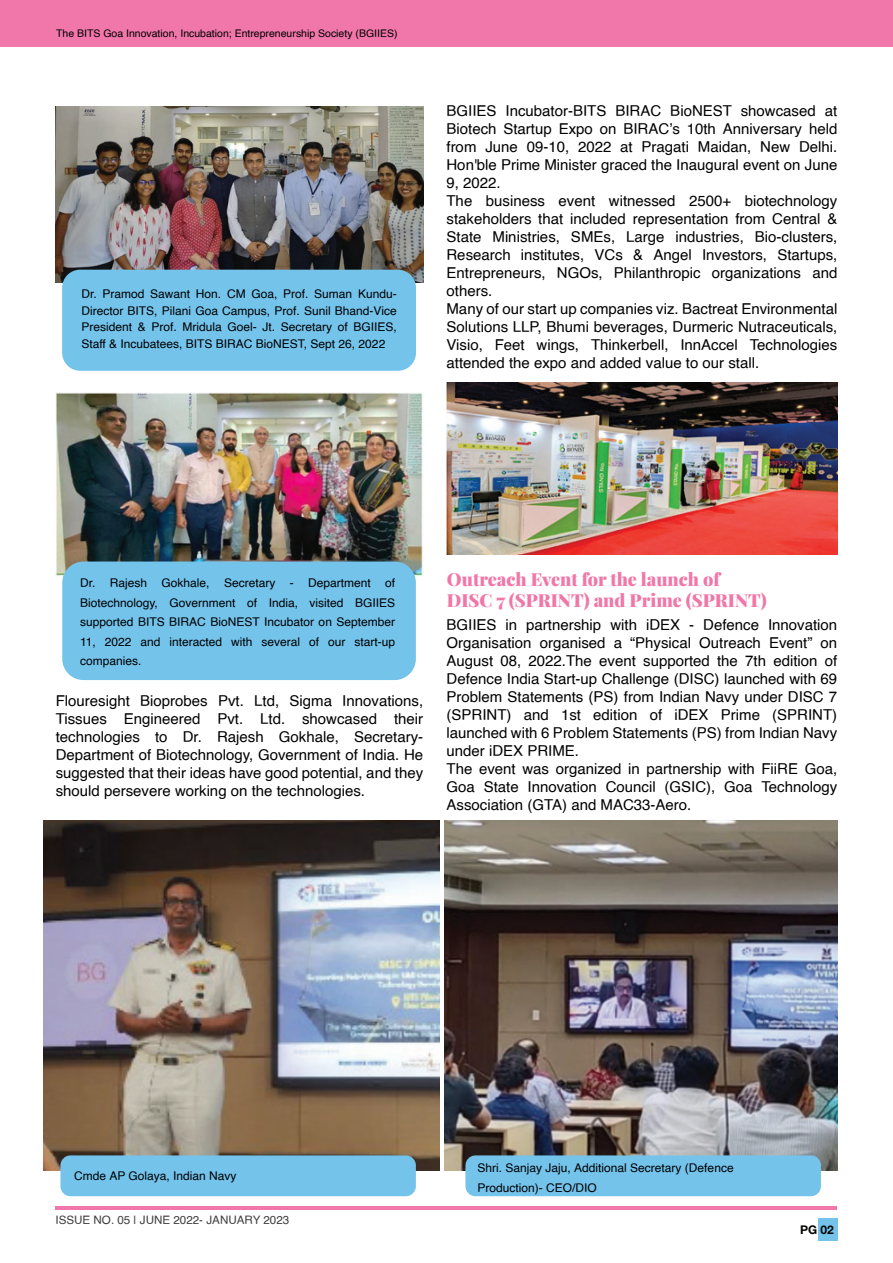
<style>
.page{position:relative;width:893px;height:1263px;background:#fff}
.page>*{position:absolute;margin:0;border:0;box-sizing:border-box;transform-origin:0 0}
.t1{font:900 18px/21.6px "Playfair Display";color:#f177a9}
.t2{font:15px/18px "Helvetica";color:#000001}
.t3{font:12px/19.5px "Helvetica";color:#000001;text-align:justify}
.t4{font:700 12px "Helvetica Neue LT Std";color:#040503}
.t5{font:11.7px "Helvetica";color:#3e3e3f}
.t6{font:10.5px "Helvetica";color:#000001}
</style>
<div class="page">
<img style="left:55px;top:107px;width:368px;height:175px">
<img style="left:56px;top:392px;width:367px;height:184px">
<img style="left:447px;top:382px;width:390px;height:173px">
<div style="left:0;top:0;width:893px;height:47px;background:#f177aa"></div>
<div style="left:62px;top:561px;width:354px;height:119px;background:#74c3eb;border-radius:21px"></div>
<img style="left:44px;top:820px;width:793px;height:351px">
<hr style="left:440px;top:815px;width:3px;height:366px;background:#fff">
<div style="left:60px;top:1155px;width:356px;height:41px;background:#74c3eb;border-radius:10px"></div>
<div style="left:465px;top:1155px;width:356px;height:41px;background:#74c3eb;border-radius:10px"></div>
<hr style="left:55px;top:1206px;width:782px;height:3px;background:#f177aa">
<div style="left:818px;top:1218px;width:20px;height:23px;background:#74c3eb"></div>
<div style="left:62px;top:270px;width:354px;height:101px;background:#74c3eb;border-radius:18px"></div>
<p class="t6" style="left:56px;top:25px;width:343px">The BITS Goa Innovation, Incubation; Entrepreneurship Society (BGIIES)</p>
<p class="t3" style="left:81px;top:286px;width:317px;line-height:16.5px">Dr. Pramod Sawant Hon. CM Goa, Prof. Suman Kundu-Director BITS, Pilani Goa Campus, Prof. Sunil Bhand-Vice President &amp; Prof. Mridula Goel- Jt. Secretary of BGIIES, Staff &amp; Incubatees, BITS BIRAC BioNEST, Sept 26, 2022</p>
<p class="t2" style="left:446px;top:102px;width:392px">BGIIES Incubator-BITS BIRAC BioNEST showcased at Biotech Startup Expo on BIRAC’s 10th Anniversary held from June 09-10, 2022 at Pragati Maidan, New Delhi.<br>Hon'ble Prime Minister graced the Inaugural event on June 9, 2022.<br>The business event witnessed 2500+ biotechnology stakeholders that included representation from Central &amp; State Ministries, SMEs, Large industries, Bio-clusters, Research institutes, VCs &amp; Angel Investors, Startups, Entrepreneurs, NGOs, Philanthropic organizations and others.<br>Many of our start up companies viz. Bactreat Environmental Solutions LLP, Bhumi beverages, Durmeric Nutraceuticals, Visio, Feet wings, Thinkerbell, InnAccel Technologies attended the expo and added value to our stall.</p>
<p class="t3" style="left:80px;top:574px;width:317px">Dr. Rajesh Gokhale, Secretary - Department of Biotechnology, Government of India, visited BGIIES supported BITS BIRAC BioNEST Incubator on September 11, 2022 and interacted with several of our start-up companies.</p>
<p class="t1" style="left:447px;top:568px;width:321px">Outreach Event for the launch of<br>DISC 7 (SPRINT) and Prime (SPRINT)</p>
<p class="t2" style="left:56px;top:692px;width:369px;text-align:justify">Flouresight Bioprobes Pvt. Ltd, Sigma Innovations, Tissues Engineered Pvt. Ltd. showcased their technologies to Dr. Rajesh Gokhale, Secretary-Department of Biotechnology, Government of India. He suggested that their ideas have good potential, and they should persevere working on the technologies.</p>
<p class="t2" style="left:447px;top:616px;width:392px">BGIIES in partnership with iDEX - Defence Innovation Organisation organised a “Physical Outreach Event” on August 08, 2022.The event supported the 7th edition of Defence India Start-up Challenge (DISC) launched with 69<br>Problem Statements (PS) from Indian Navy under DISC 7 (SPRINT) and 1st edition of iDEX Prime (SPRINT) launched with 6 Problem Statements (PS) from Indian Navy under iDEX PRIME.<br>The event was organized in partnership with FiiRE Goa, Goa State Innovation Council (GSIC), Goa Technology Association (GTA) and MAC33-Aero.</p>
<p class="t3" style="left:74px;top:1166px;width:164px">Cmde AP Golaya, Indian Navy</p>
<p class="t5" style="left:55px;top:1211px;width:235px">ISSUE NO. 05 | JUNE 2022- JANUARY 2023</p>
<p class="t3" style="left:478px;top:1158px;width:258px">Shri. Sanjay Jaju, Additional Secretary (Defence<br>Production)- CEO/DIO</p>
<p class="t4" style="left:800px;top:1222px;width:35px">PG 02</p>
</div>
